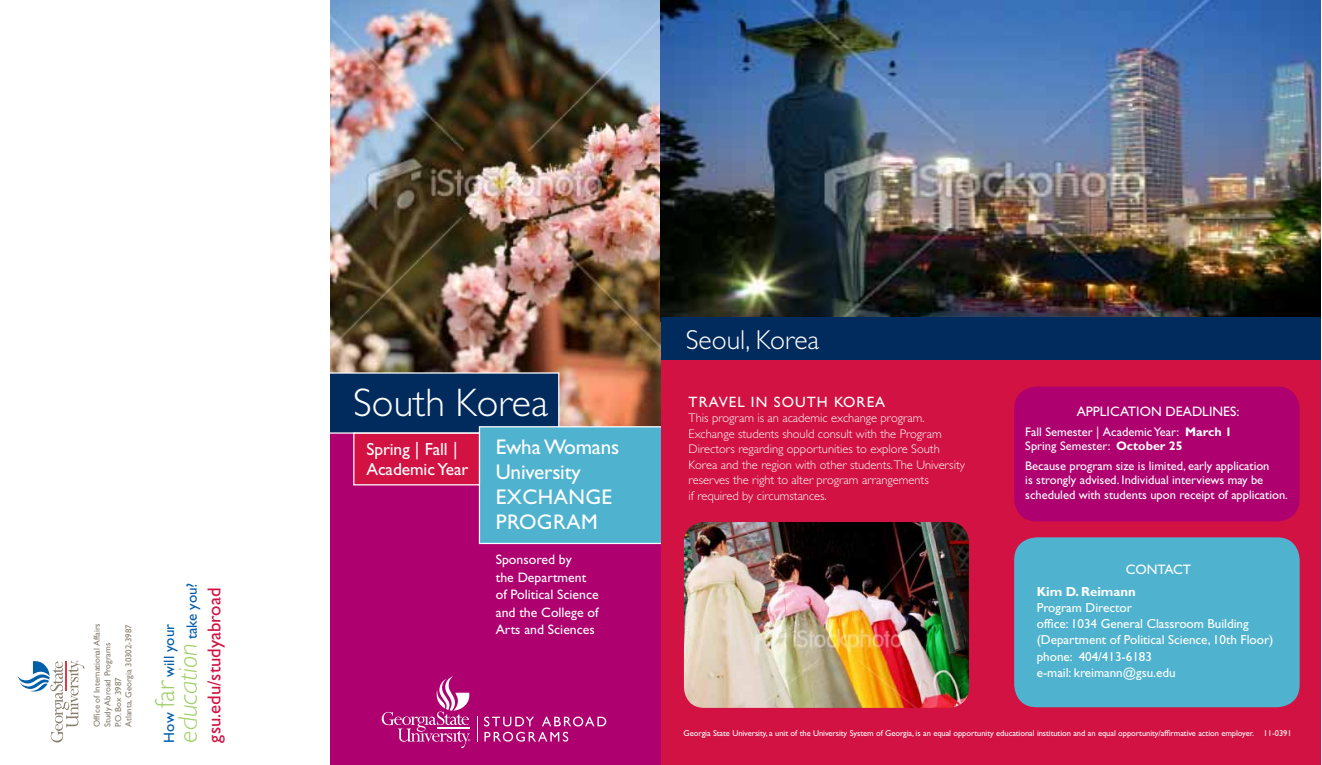
<style>
.page{position:relative;width:1322px;height:765px;background:#fff}
.page>*{position:absolute;margin:0;border:0;box-sizing:border-box;transform-origin:0 0}
.t1{font:300 40px "Gill Sans";color:#fff}
.t2{font:italic 300 27.5px "Gill Sans";color:#a0cf67}
.t3{font:300 27.5px "Gill Sans";color:#fff}
.t4{font:21.25px/25px "Gill Sans";letter-spacing:-.01em;color:#fff}
.t5{font:18.75px "Gill Sans";color:#d21242}
.t6{font:17.5px/20.6px "Gill Sans";letter-spacing:-.005em;color:#fff}
.t7{font:15px "Gill Sans";letter-spacing:.07em;color:#fff}
.t8{font:15px "Gill Sans";color:#005daa}
.t9{font:13.75px/17.5px "Gill Sans";color:#fff}
.t10{font:13.12px/16.2px "Gill Sans";color:#fff}
.t11{font:700 13.12px "Gill Sans";color:#fff}
.t12{font:300 12.5px/15.5px "Gill Sans";color:#fff}
.t13{font:12.5px/14.4px "Gill Sans";color:#fff}
.t14{font:8.75px/10.6px "Gill Sans";color:#887e6e}
.t15{font:8.5px "Gill Sans";letter-spacing:-.01em;color:#fff}
.s1{font-weight:400;font-style:normal;font-size:15px;color:#005daa}
.s2{font-weight:300;font-size:27.5px;color:#a0cf67}
.s3{font-weight:700}
</style>
<div class="page">
<img style="left:330px;top:0;width:331px;height:426px">
<img style="left:661px;top:0;width:659px;height:317px">
<div style="left:661px;top:317px;width:659px;height:45px;background:#002b5c"></div>
<div style="left:330px;top:433px;width:331px;height:332px;background:#ae006e"></div>
<div style="left:327px;top:372px;width:232px;height:62px;background:#002b5c;border:1px solid #fff"></div>
<svg style="left:484px;top:717px;width:50px;height:9px"></svg>
<svg style="left:542px;top:717px;width:64px;height:9px"></svg>
<svg style="left:484px;top:732px;width:84px;height:10px"></svg>
<svg style="left:477px;top:717px;width:1px;height:25px"></svg>
<svg style="left:382px;top:676px;width:88px;height:72px"></svg>
<div style="left:479px;top:426px;width:187px;height:118px;background:#4fb3cf;border:1px solid #fff"></div>
<div style="left:353px;top:433px;width:127px;height:52px;background:#d21242;border:1px solid #fff"></div>
<svg style="left:18px;top:660px;width:66px;height:82px"></svg>
<div style="left:308px;top:334px;width:21px;height:307px;background:#fff"></div>
<div style="left:661px;top:361px;width:659px;height:404px;background:#d21242"></div>
<div style="left:1014px;top:537px;width:285px;height:170px;background:#4fb3cf;border-radius:22px"></div>
<div style="left:1014px;top:387px;width:285px;height:134px;background:#ae006e;border-radius:22px"></div>
<img style="left:684px;top:522px;width:284px;height:186px">
<h2 class="t2" style="left:172px;top:742px;width:161px;rotate:-90deg">education <span class="s1">take you?</span></h2>
<h3 class="t5" style="left:203px;top:742px;width:156px;rotate:-90deg">gsu.edu/studyabroad</h3>
<p class="t14" style="left:92px;top:727px;width:105px;rotate:-90deg">Office of International Affairs<br>Study Abroad Programs<br>P.O. Box 3987<br>Atlanta, Georgia 30302-3987</p>
<p class="t8" style="left:160px;top:742px;width:120px;rotate:-90deg">How <span class="s2">far</span> will your</p>
<h1 class="t1" style="left:353px;top:380px;width:196px">South Korea</h1>
<h3 class="t6" style="left:366px;top:439px;width:103px">Spring | Fall |<br>Academic Year</h3>
<h3 class="t4" style="left:495px;top:434px;width:125px">Ewha Womans<br>University<br>EXCHANGE<br>PROGRAM</h3>
<p class="t9" style="left:495px;top:551px;width:104px">Sponsored by<br>the Department of Political Science and the College of<br>Arts and Sciences</p>
<h2 class="t3" style="left:685px;top:324px;width:135px">Seoul, Korea</h2>
<p class="t7" style="left:688px;top:393px;width:198px">TRAVEL IN SOUTH KOREA</p>
<p class="t12" style="left:688px;top:411px;width:278px">This program is an academic exchange program.<br>Exchange students should consult with the Program Directors regarding opportunities to explore South Korea and the region with other students.The University reserves the right to alter program arrangements<br>if required by circumstances.</p>
<p class="t9" style="left:1076px;top:402px;width:164px">APPLICATION DEADLINES:</p>
<p class="t13" style="left:1025px;top:424px;width:208px">Fall Semester | Academic Year: <span class="s3">March 1<br></span>Spring Semester: <span class="s3">October 25</span></p>
<p class="t13" style="left:1025px;top:459px;width:264px">Because program size is limited, early application<br>is strongly advised. Individual interviews may be scheduled with students upon receipt of application.</p>
<p class="t9" style="left:1125px;top:560px;width:67px">CONTACT</p>
<p class="t11" style="left:1036px;top:583px;width:100px">Kim D. Reimann</p>
<p class="t10" style="left:1036px;top:599px;width:238px">Program Director<br>office: 1034 General Classroom Building (Department of Political Science, 10th Floor) phone: 404/413-6183<br>e-mail: kreimann@gsu.edu</p>
<p class="t15" style="left:683px;top:728px;width:609px">Georgia State University, a unit of the University System of Georgia, is an equal opportunity educational institution and an equal opportunity/affirmative action employer. 11-0391</p>
</div>
